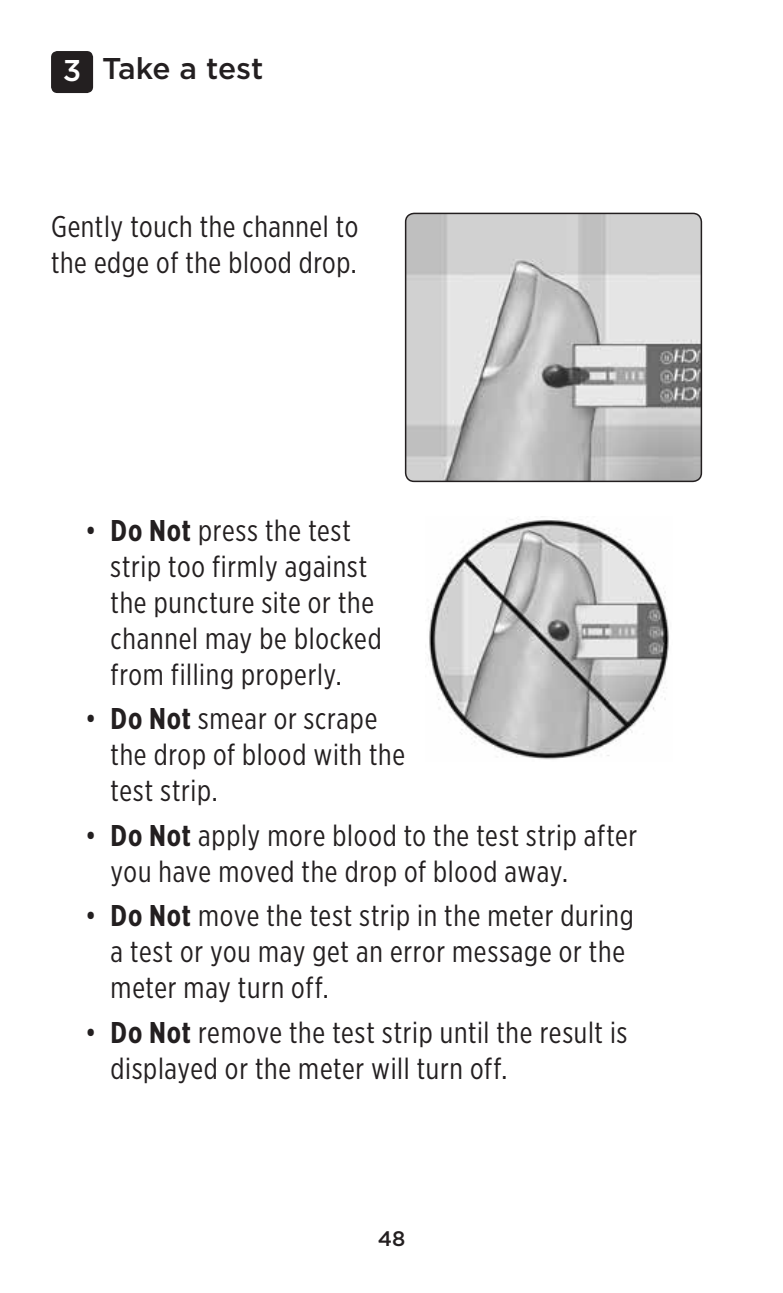
<style>
.page{position:relative;width:783px;height:1293px;background:#fff}
.page>*{position:absolute;margin:0;border:0;box-sizing:border-box;transform-origin:0 0}
.t1{font:30px/36px "Gotham X Narrow";letter-spacing:.025em;color:#231f20}
.t2{font:500 30px "Gotham";letter-spacing:-.015em;color:#231f20}
.t3{font:500 21px "Gotham";color:#231f20}
.s1{color:#fff}
.s2{font-weight:700}
</style>
<div class="page">
<div style="left:51px;top:51px;width:42px;height:42px;background:#231f20;border-radius:6px"></div>
<img style="left:405px;top:213px;width:296px;height:268px">
<div style="left:405px;top:213px;width:297px;height:269px;border:2px solid #231f20;border-radius:9px"></div>
<img style="left:428px;top:519px;width:241px;height:241px">
<p class="t2" style="left:63px;top:49px;width:202px"><span class="s1">3</span> Take a test</p>
<p class="t1" style="left:51px;top:208px;width:309px">Gently touch the channel to the edge of the blood drop.</p>
<p class="t1" style="left:111px;top:512px;width:272px;text-indent:-26px">• <span class="s2">Do Not</span> press the test strip too firmly against the puncture site or the channel may be blocked from filling properly.</p>
<p class="t1" style="left:111px;top:700px;width:296px;text-indent:-26px">• <span class="s2">Do Not</span> smear or scrape the drop of blood with the test strip.</p>
<p class="t1" style="left:111px;top:817px;width:528px;text-indent:-26px">• <span class="s2">Do Not</span> apply more blood to the test strip after you have moved the drop of blood away.</p>
<p class="t1" style="left:111px;top:897px;width:524px;text-indent:-26px">• <span class="s2">Do Not</span> move the test strip in the meter during a test or you may get an error message or the meter may turn off.</p>
<p class="t1" style="left:111px;top:1014px;width:518px;text-indent:-26px">• <span class="s2">Do Not</span> remove the test strip until the result is displayed or the meter will turn off.</p>
<p class="t3" style="left:377px;top:1224px;width:29px">48</p>
</div>
